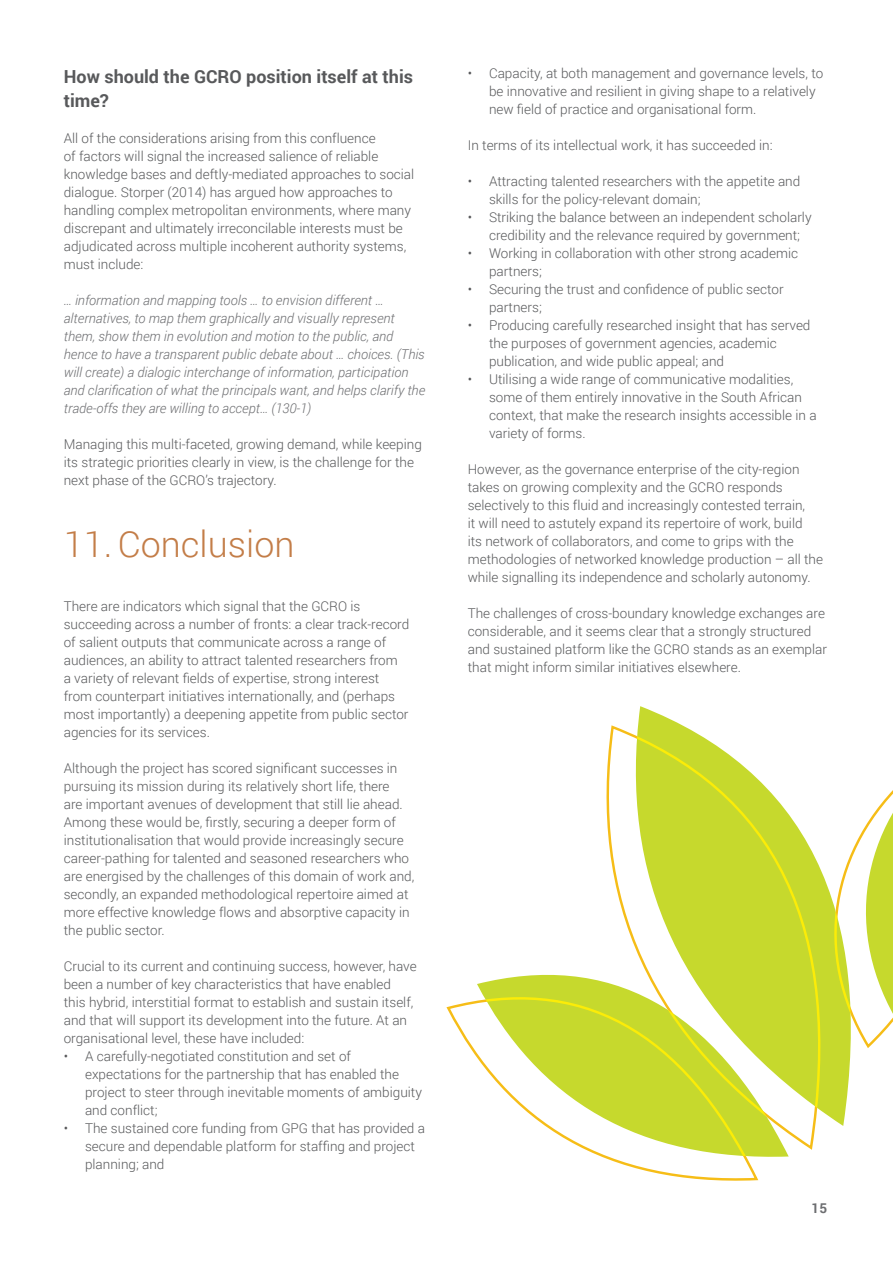
<style>
.page{position:relative;width:893px;height:1263px;background:#fff}
.page>*{position:absolute;margin:0;border:0;box-sizing:border-box;transform-origin:0 0}
.t1{font:300 36px "Roboto";color:#c37d48}
.t2{font:700 18px/24px "Roboto";color:#58595b}
.t3{font:300 13.5px/18px "Roboto";color:#58595b}
.t4{font:italic 300 13.5px/18px "Roboto";color:#6d6e71}
.t5{font:700 13.5px "Roboto";color:#6d6e71}
</style>
<div class="page">
<svg style="left:638px;top:706px;width:213px;height:407px"></svg>
<svg style="left:606px;top:724px;width:239px;height:427px"></svg>
<svg style="left:446px;top:974px;width:314px;height:207px"></svg>
<svg style="left:812px;top:757px;width:81px;height:293px"></svg>
<h2 class="t2" style="left:64px;top:64px;width:351px">How should the GCRO position itself at this time?</h2>
<p class="t3" style="left:64px;top:128px;width:352px">All of the considerations arising from this confluence<br>of factors will signal the increased salience of reliable knowledge bases and deftly-mediated approaches to social dialogue. Storper (2014) has argued how approaches to handling complex metropolitan environments, where many discrepant and ultimately irreconcilable interests must be adjudicated across multiple incoherent authority systems, must include:</p>
<p class="t4" style="left:64px;top:290px;width:363px">… information and mapping tools … to envision different … alternatives, to map them graphically and visually represent them, show them in evolution and motion to the public, and hence to have a transparent public debate about … choices. (This will create) a dialogic interchange of information, participation and clarification of what the principals want, and helps clarify the trade-offs they are willing to accept… (130-1)</p>
<p class="t3" style="left:64px;top:434px;width:360px">Managing this multi-faceted, growing demand, while keeping its strategic priorities clearly in view, is the challenge for the next phase of the GCRO’s trajectory.</p>
<h1 class="t1" style="left:64px;top:519px;width:232px">11.Conclusion</h1>
<p class="t3" style="left:64px;top:596px;width:347px">There are indicators which signal that the GCRO is succeeding across a number of fronts: a clear track-record of salient outputs that communicate across a range of audiences, an ability to attract talented researchers from<br>a variety of relevant fields of expertise, strong interest from counterpart initiatives internationally, and (perhaps most importantly) a deepening appetite from public sector agencies for its services.</p>
<p class="t3" style="left:64px;top:758px;width:352px">Although the project has scored significant successes in pursuing its mission during its relatively short life, there<br>are important avenues of development that still lie ahead.<br>Among these would be, firstly, securing a deeper form of institutionalisation that would provide increasingly secure career-pathing for talented and seasoned researchers who are energised by the challenges of this domain of work and, secondly, an expanded methodological repertoire aimed at more effective knowledge flows and absorptive capacity in the public sector.</p>
<p class="t3" style="left:64px;top:956px;width:354px">Crucial to its current and continuing success, however, have been a number of key characteristics that have enabled<br>this hybrid, interstitial format to establish and sustain itself, and that will support its development into the future. At an organisational level, these have included:</p>
<p class="t3" style="left:85px;top:1046px;width:338px;text-indent:-21px">• A carefully-negotiated constitution and set of expectations for the partnership that has enabled the project to steer through inevitable moments of ambiguity and conflict;</p>
<p class="t3" style="left:85px;top:1118px;width:341px;text-indent:-21px">• The sustained core funding from GPG that has provided a secure and dependable platform for staffing and project planning; and</p>
<p class="t3" style="left:489px;top:64px;width:336px;text-indent:-21px">• Capacity, at both management and governance levels, to be innovative and resilient in giving shape to a relatively new field of practice and organisational form.</p>
<p class="t3" style="left:468px;top:136px;width:306px">In terms of its intellectual work, it has succeeded in:</p>
<p class="t3" style="left:489px;top:172px;width:313px;text-indent:-21px">• Attracting talented researchers with the appetite and skills for the policy-relevant domain;</p>
<p class="t3" style="left:489px;top:208px;width:324px;text-indent:-21px">• Striking the balance between an independent scholarly credibility and the relevance required by government;</p>
<p class="t3" style="left:489px;top:244px;width:311px;text-indent:-21px">• Working in collaboration with other strong academic partners;</p>
<p class="t3" style="left:489px;top:280px;width:296px;text-indent:-21px">• Securing the trust and confidence of public sector partners;</p>
<p class="t3" style="left:489px;top:316px;width:323px;text-indent:-21px">• Producing carefully researched insight that has served the purposes of government agencies, academic publication, and wide public appeal; and</p>
<p class="t3" style="left:489px;top:370px;width:329px;text-indent:-21px">• Utilising a wide range of communicative modalities, some of them entirely innovative in the South African context, that make the research insights accessible in a variety of forms.</p>
<p class="t3" style="left:468px;top:460px;width:357px">However, as the governance enterprise of the city-region takes on growing complexity and the GCRO responds selectively to this fluid and increasingly contested terrain,<br>it will need to astutely expand its repertoire of work, build<br>its network of collaborators, and come to grips with the methodologies of networked knowledge production – all the while signalling its independence and scholarly autonomy.</p>
<p class="t3" style="left:468px;top:603px;width:361px">The challenges of cross-boundary knowledge exchanges are considerable, and it seems clear that a strongly structured and sustained platform like the GCRO stands as an exemplar that might inform similar initiatives elsewhere.</p>
<p class="t5" style="left:812px;top:1199px;width:17px">15</p>
</div>
